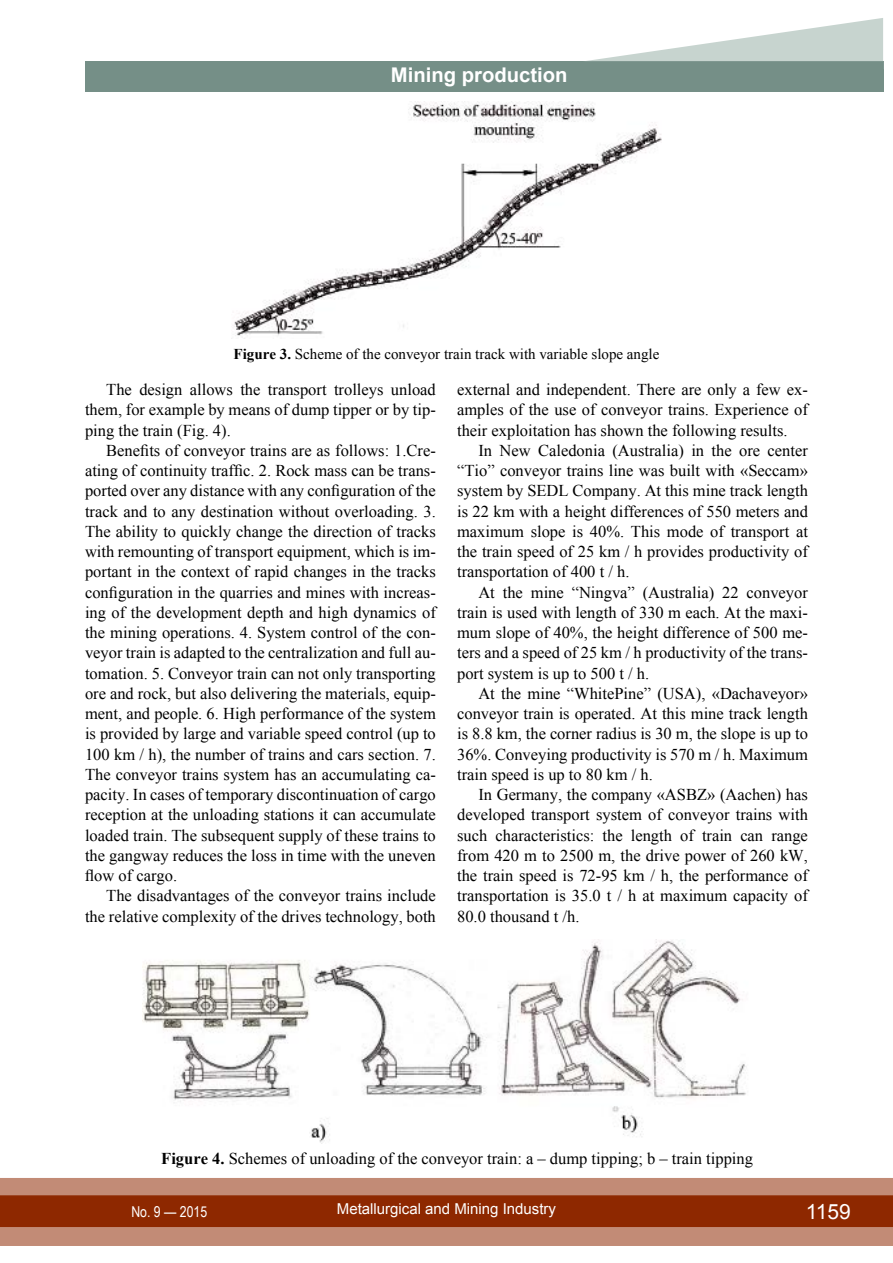
<style>
.page{position:relative;width:893px;height:1263px;background:#fff}
.page>*{position:absolute;margin:0;border:0;box-sizing:border-box;transform-origin:0 0}
.t1{font:21px "Arial";color:#fff}
.t2{font:700 20.25px "Arial";color:#fff}
.t3{font:16.5px/20.2px "Times New Roman";color:#000;text-align:justify}
.t4{font:15px "Times New Roman";color:#000}
.t5{font:15px "Arial";color:#fff}
.t6{font:15px "Arial Narrow";color:#fff}
.s1{font-weight:700}
</style>
<div class="page">
<div style="left:0;top:1178px;width:893px;height:68px;background:#c28b76"></div>
<div style="left:0;top:1195px;width:893px;height:32px;background:#8e2800;border:2px solid #8e2800"></div>
<div style="left:85px;top:61px;width:798px;height:31px;background:#758f87"></div>
<svg style="left:586px;top:18px;width:297px;height:44px"></svg>
<img style="left:231px;top:102px;width:431px;height:237px">
<img style="left:143px;top:939px;width:603px;height:204px">
<p class="t2" style="left:391px;top:61px;width:178px">Mining production</p>
<p class="t4" style="left:234px;top:344px;width:427px"><span class="s1">Figure 3.</span> Scheme of the conveyor train track with variable slope angle</p>
<p class="t3" style="left:85px;top:379px;width:352px;text-indent:21px">The design allows the transport trolleys unload them, for example by means of dump tipper or by tip&shy;ping the train (Fig. 4).</p>
<p class="t3" style="left:85px;top:440px;width:354px;text-indent:21px">Benefits of conveyor trains are as follows: 1.Cre&shy;ating of continuity traffic. 2. Rock mass can be trans&shy;ported over any distance with any configuration of the track and to any destination without overloading. 3.<br>The ability to quickly change the direction of tracks with remounting of transport equipment, which is im&shy;portant in the context of rapid changes in the tracks configuration in the quarries and mines with increas&shy;ing of the development depth and high dynamics of the mining operations. 4. System control of the con&shy;veyor train is adapted to the centralization and full au&shy;tomation. 5. Conveyor train can not only transporting ore and rock, but also delivering the materials, equip&shy;ment, and people. 6. High performance of the system is provided by large and variable speed control (up to 100 km / h), the number of trains and cars section. 7.<br>The conveyor trains system has an accumulating ca&shy;pacity. In cases of temporary discontinuation of cargo reception at the unloading stations it can accumulate loaded train. The subsequent supply of these trains to the gangway reduces the loss in time with the uneven flow of cargo.</p>
<p class="t3" style="left:85px;top:885px;width:352px;text-align:right">The disadvantages of the conveyor trains include the relative complexity of the drives technology, both</p>
<p class="t3" style="left:457px;top:379px;width:354px">external and independent. There are only a few ex&shy;amples of the use of conveyor trains. Experience of their exploitation has shown the following results.</p>
<p class="t3" style="left:457px;top:440px;width:354px;text-indent:21px">In New Caledonia (Australia) in the ore center “Tio” conveyor trains line was built with «Seccam» system by SEDL Company. At this mine track length is 22 km with a height differences of 550 meters and maximum slope is 40%. This mode of transport at the train speed of 25 km / h provides productivity of transportation of 400 t / h.</p>
<p class="t3" style="left:457px;top:582px;width:352px;text-indent:21px">At the mine “Ningva” (Australia) 22 conveyor train is used with length of 330 m each. At the maxi&shy;mum slope of 40%, the height difference of 500 me&shy;ters and a speed of 25 km / h productivity of the trans&shy;port system is up to 500 t / h.</p>
<p class="t3" style="left:457px;top:683px;width:352px;text-indent:21px">At the mine “WhitePine” (USA), «Dachaveyor» conveyor train is operated. At this mine track length is 8.8 km, the corner radius is 30 m, the slope is up to 36%. Conveying productivity is 570 m / h. Maximum train speed is up to 80 km / h.</p>
<p class="t3" style="left:457px;top:784px;width:354px;text-indent:21px">In Germany, the company «ASBZ» (Aachen) has developed transport system of conveyor trains with such characteristics: the length of train can range from 420 m to 2500 m, the drive power of 260 kW, the train speed is 72-95 km / h, the performance of transportation is 35.0 t / h at maximum capacity of 80.0 thousand t /h.</p>
<p class="t3" style="left:161px;top:1148px;width:593px"><span class="s1">Figure 4.</span> Schemes of unloading of the conveyor train: a – dump tipping; b – train tipping</p>
<p class="t6" style="left:131px;top:1200px;width:77px">No. 9 — 2015</p>
<p class="t5" style="left:337px;top:1199px;width:221px">Metallurgical and Mining Industry</p>
<p class="t1" style="left:806px;top:1197px;width:47px">1159</p>
</div>
